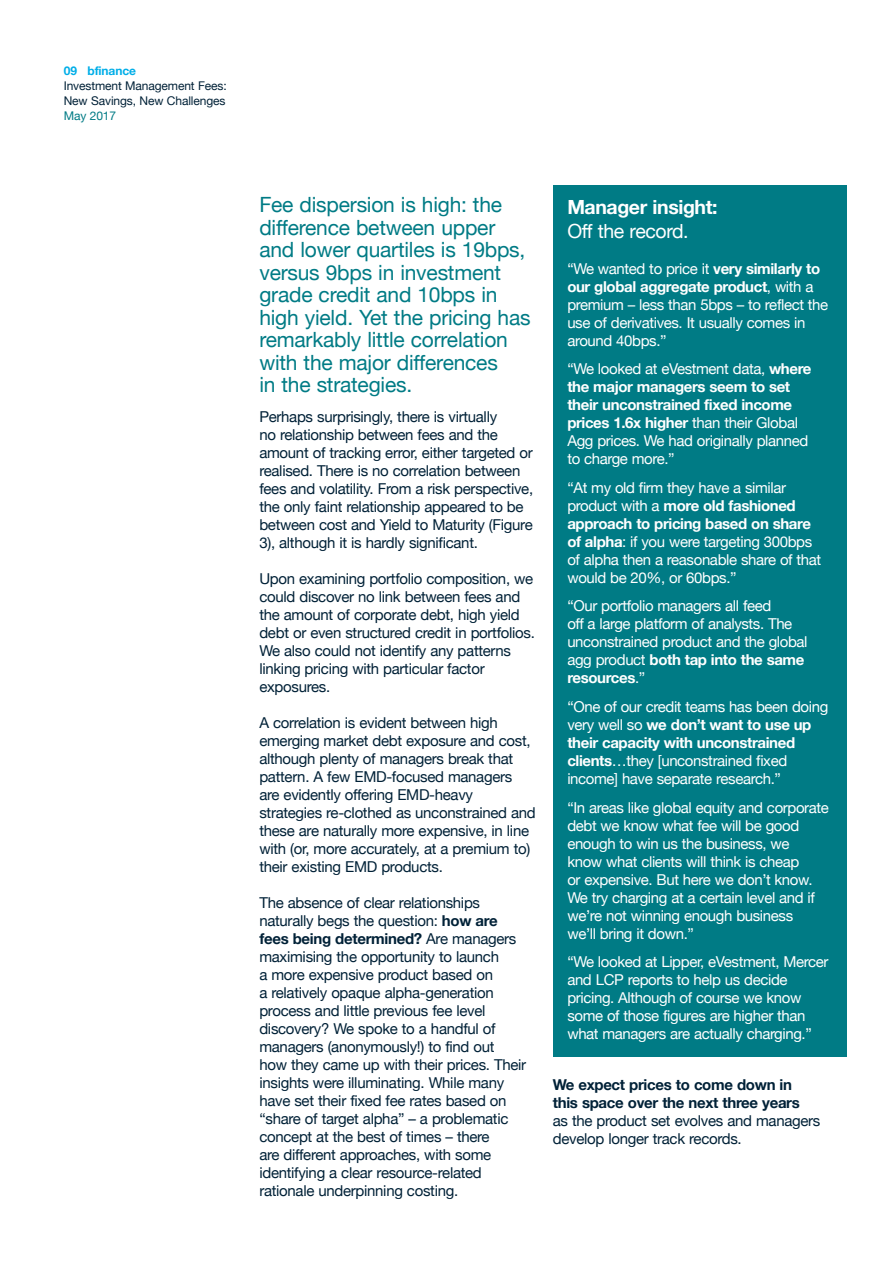
<style>
.page{position:relative;width:893px;height:1263px;background:#fff}
.page>*{position:absolute;margin:0;border:0;box-sizing:border-box;transform-origin:0 0}
.t1{font:21px/22.5px "Helvetica Neue";letter-spacing:-.01em;color:#007b85}
.t2{font:700 19.5px "Helvetica Neue";letter-spacing:-.02em;color:#fff}
.t3{font:19.5px "Helvetica Neue";letter-spacing:-.02em;color:#fff}
.t4{font:15px/18px "Helvetica Neue";letter-spacing:-.02em;color:#002137}
.t5{font:15px/18px "Helvetica Neue";letter-spacing:-.025em;color:#fff}
.t6{font:700 15px/18px "Helvetica Neue";letter-spacing:-.02em;color:#002137}
.t7{font:12px/15px "Helvetica Neue";letter-spacing:-.01em;color:#002137}
.t8{font:700 12px "Helvetica Neue";letter-spacing:-.01em;color:#00aee8}
.t9{font:12px "Helvetica Neue";letter-spacing:-.01em;color:#007b85}
.s1{font-weight:700}
</style>
<div class="page">
<div style="left:553px;top:186px;width:294px;height:871px;background:#007b85"></div>
<p class="t8" style="left:64px;top:62px;width:74px">09 bfinance</p>
<p class="t7" style="left:64px;top:79px;width:164px">Investment Management Fees:<br>New Savings, New Challenges</p>
<p class="t9" style="left:64px;top:108px;width:54px">May 2017</p>
<p class="t1" style="left:259px;top:195px;width:273px">Fee dispersion is high: the difference between upper and lower quartiles is 19bps, versus 9bps in investment grade credit and 10bps in high yield. Yet the pricing has remarkably little correlation with the major differences<br>in the strategies.</p>
<p class="t4" style="left:259px;top:409px;width:275px">Perhaps surprisingly, there is virtually<br>no relationship between fees and the amount of tracking error, either targeted or realised. There is no correlation between fees and volatility. From a risk perspective, the only faint relationship appeared to be between cost and Yield to Maturity (Figure 3), although it is hardly significant.</p>
<p class="t4" style="left:259px;top:571px;width:277px">Upon examining portfolio composition, we could discover no link between fees and the amount of corporate debt, high yield debt or even structured credit in portfolios.<br>We also could not identify any patterns linking pricing with particular factor exposures.</p>
<p class="t4" style="left:259px;top:715px;width:278px">A correlation is evident between high emerging market debt exposure and cost, although plenty of managers break that pattern. A few EMD-focused managers are evidently offering EMD-heavy strategies re-clothed as unconstrained and these are naturally more expensive, in line with (or, more accurately, at a premium to) their existing EMD products.</p>
<p class="t4" style="left:259px;top:895px;width:268px">The absence of clear relationships naturally begs the question: <span class="s1">how are fees being determined?</span> Are managers maximising the opportunity to launch<br>a more expensive product based on<br>a relatively opaque alpha-generation process and little previous fee level discovery? We spoke to a handful of managers (anonymously!) to find out<br>how they came up with their prices. Their insights were illuminating. While many have set their fixed fee rates based on “share of target alpha” – a problematic concept at the best of times – there<br>are different approaches, with some identifying a clear resource-related rationale underpinning costing.</p>
<h2 class="t2" style="left:567px;top:192px;width:152px">Manager insight:</h2>
<h2 class="t3" style="left:567px;top:217px;width:123px">Off the record.</h2>
<p class="t5" style="left:567px;top:260px;width:262px">“We wanted to price it <span class="s1">very similarly to our global aggregate product</span>, with a premium – less than 5bps – to reflect the use of derivatives. It usually comes in around 40bps.”</p>
<p class="t5" style="left:567px;top:361px;width:246px">“We looked at eVestment data, <span class="s1">where the major managers seem to set their unconstrained fixed income prices 1.6x higher</span> than their Global<br>Agg prices. We had originally planned to charge more.”</p>
<p class="t5" style="left:567px;top:479px;width:255px">“At my old firm they have a similar product with a <span class="s1">more old fashioned approach to pricing based on share of alpha</span>: if you were targeting 300bps of alpha then a reasonable share of that would be 20%, or 60bps.”</p>
<p class="t5" style="left:567px;top:598px;width:242px">“Our portfolio managers all feed<br>off a large platform of analysts. The unconstrained product and the global agg product <span class="s1">both tap into the same resources</span>.”</p>
<p class="t5" style="left:567px;top:698px;width:263px">“One of our credit teams has been doing very well so <span class="s1">we don’t want to use up their capacity with unconstrained clients</span>…they [unconstrained fixed income] have separate research.”</p>
<p class="t5" style="left:567px;top:799px;width:263px">“In areas like global equity and corporate debt we know what fee will be good enough to win us the business, we<br>know what clients will think is cheap<br>or expensive. But here we don’t know.<br>We try charging at a certain level and if we’re not winning enough business<br>we’ll bring it down.”</p>
<p class="t5" style="left:567px;top:953px;width:263px">“We looked at Lipper, eVestment, Mercer and LCP reports to help us decide pricing. Although of course we know some of those figures are higher than what managers are actually charging.”</p>
<p class="t6" style="left:553px;top:1076px;width:249px">We expect prices to come down in this space over the next three years</p>
<p class="t4" style="left:553px;top:1112px;width:269px">as the product set evolves and managers develop longer track records.</p>
</div>
